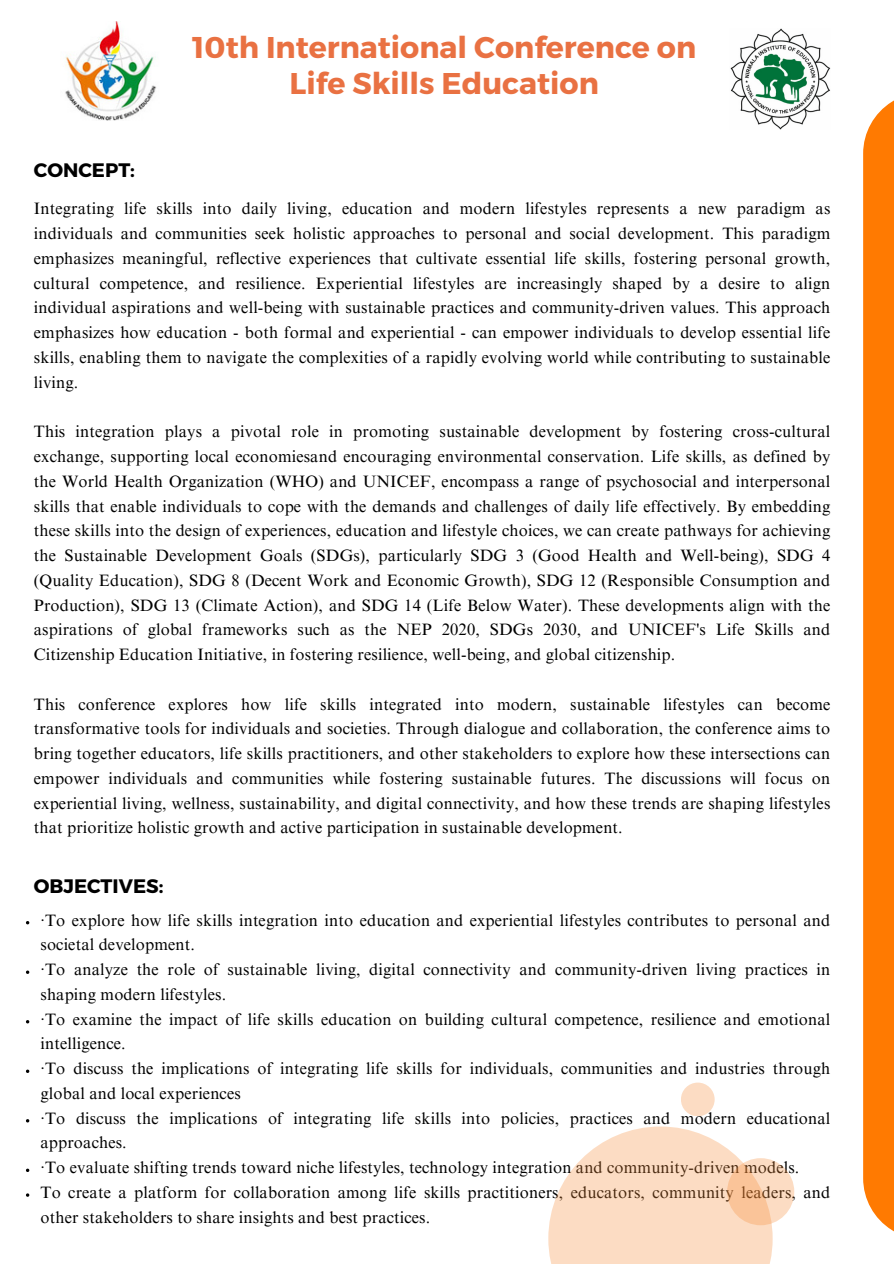
<style>
.page{position:relative;width:894px;height:1264px;background:#fff}
.page>*{position:absolute;margin:0;border:0;box-sizing:border-box;transform-origin:0 0}
.t1{font:700 30px/36px "Montserrat";color:#e97142;text-align:center}
.t2{font:700 19.5px "Montserrat";color:#000}
.t3{font:16.5px/24.8px "Times NRMT Pro";letter-spacing:.01em;color:#000}
</style>
<div class="page">
<img style="left:65px;top:21px;width:92px;height:99px">
<img style="left:730px;top:28px;width:99px;height:102px">
<div style="left:862px;top:67px;width:31px;height:1196px;background:#ff7a01"></div>
<svg style="left:548px;top:1126px;width:224px;height:137px;fill:#fcdcc3"></svg>
<div style="left:680px;top:1082px;width:34px;height:34px;background:#fcdcc3;border-radius:50%"></div>
<svg style="left:727px;top:1158px;width:67px;height:67px"></svg>
<p class="t2" style="left:34px;top:157px;width:102px">CONCEPT:</p>
<p class="t1" style="left:192px;top:27px;width:505px">10th International Conference on<br>Life Skills Education</p>
<h1 class="t3" style="left:34px;top:198px;width:797px;text-align:justify">Integrating life skills into daily living, education and modern lifestyles represents a new paradigm as individuals and communities seek holistic approaches to personal and social development. This paradigm emphasizes meaningful, reflective experiences that cultivate essential life skills, fostering personal growth, cultural competence, and resilience. Experiential lifestyles are increasingly shaped by a desire to align individual aspirations and well-being with sustainable practices and community-driven values. This approach emphasizes how education - both formal and experiential - can empower individuals to develop essential life skills, enabling them to navigate the complexities of a rapidly evolving world while contributing to sustainable living.</h1>
<p class="t3" style="left:34px;top:421px;width:797px;text-align:justify">This integration plays a pivotal role in promoting sustainable development by fostering cross-cultural exchange, supporting local economiesand encouraging environmental conservation. Life skills, as defined by the World Health Organization (WHO) and UNICEF, encompass a range of psychosocial and interpersonal skills that enable individuals to cope with the demands and challenges of daily life effectively. By embedding these skills into the design of experiences, education and lifestyle choices, we can create pathways for achieving the Sustainable Development Goals (SDGs), particularly SDG 3 (Good Health and Well-being), SDG 4 (Quality Education), SDG 8 (Decent Work and Economic Growth), SDG 12 (Responsible Consumption and Production), SDG 13 (Climate Action), and SDG 14 (Life Below Water). These developments align with the aspirations of global frameworks such as the NEP 2020, SDGs 2030, and UNICEF's Life Skills and Citizenship Education Initiative, in fostering resilience, well-being, and global citizenship.</p>
<h2 class="t3" style="left:34px;top:693px;width:797px;text-align:justify">This conference explores how life skills integrated into modern, sustainable lifestyles can become transformative tools for individuals and societies. Through dialogue and collaboration, the conference aims to bring together educators, life skills practitioners, and other stakeholders to explore how these intersections can empower individuals and communities while fostering sustainable futures. The discussions will focus on experiential living, wellness, sustainability, and digital connectivity, and how these trends are shaping lifestyles that prioritize holistic growth and active participation in sustainable development.</h2>
<p class="t2" style="left:34px;top:873px;width:131px">OBJECTIVES:</p>
<p class="t3" style="left:40px;top:909px;width:791px">·To explore how life skills integration into education and experiential lifestyles contributes to personal and societal development.</p>
<p class="t3" style="left:40px;top:959px;width:791px">·To analyze the role of sustainable living, digital connectivity and community-driven living practices in shaping modern lifestyles.</p>
<h2 class="t3" style="left:40px;top:1008px;width:791px">·To examine the impact of life skills education on building cultural competence, resilience and emotional intelligence.</h2>
<p class="t3" style="left:40px;top:1058px;width:791px">·To discuss the implications of integrating life skills for individuals, communities and industries through global and local experiences</p>
<p class="t3" style="left:40px;top:1107px;width:791px">·To discuss the implications of integrating life skills into policies, practices and modern educational approaches.</p>
<p class="t3" style="left:40px;top:1157px;width:760px">·To evaluate shifting trends toward niche lifestyles, technology integration and community-driven models.</p>
<p class="t3" style="left:40px;top:1181px;width:791px">To create a platform for collaboration among life skills practitioners, educators, community leaders, and other stakeholders to share insights and best practices.</p>
</div>
